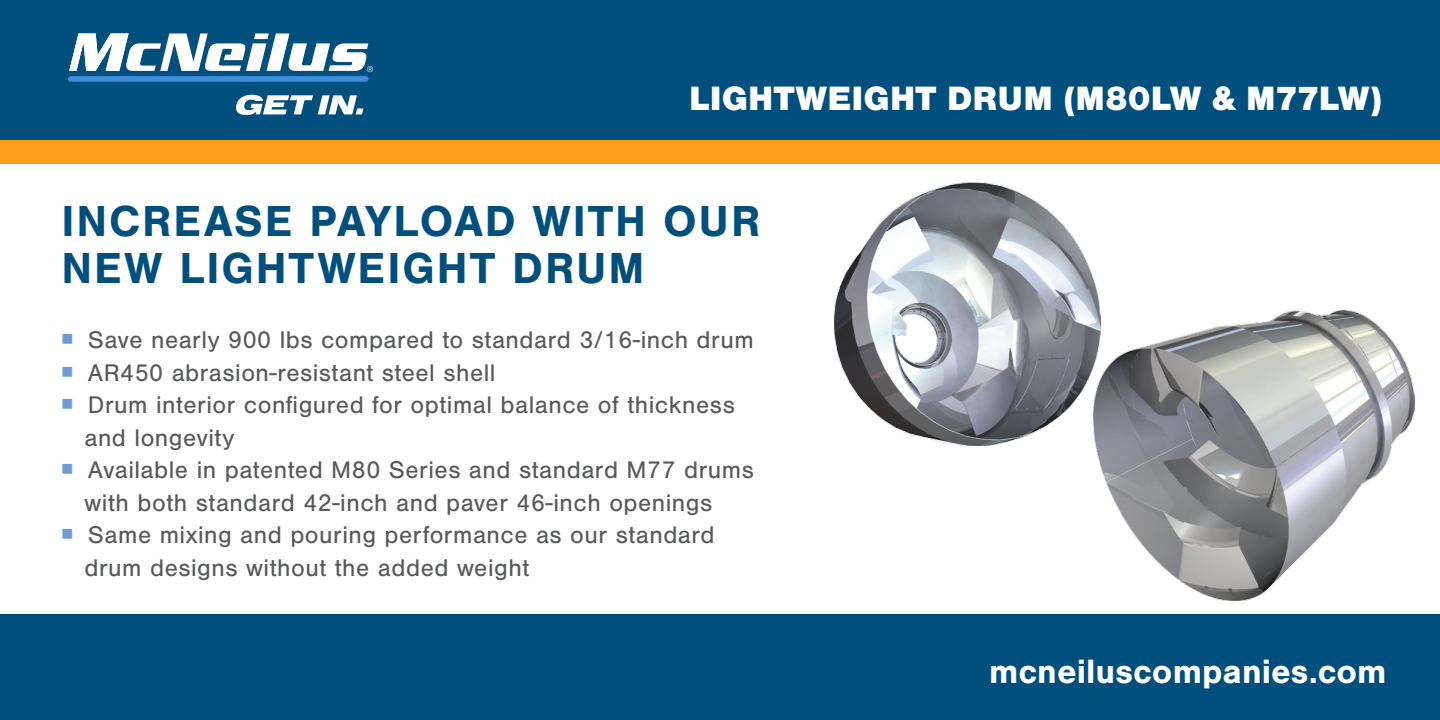
<style>
.page{position:relative;width:1440px;height:720px;background:#fff}
.page>*{position:absolute;margin:0;border:0;box-sizing:border-box;transform-origin:0 0}
.t1{font:700 45px/47.5px "Nimbus San";letter-spacing:.045em;color:#004f7d}
.t2{font:900 35px "Nimbus San";letter-spacing:.005em;color:#fff}
.t3{font:700 35px "Nimbus San";color:#fff}
.t4{font:25px/32.5px "Nimbus San";letter-spacing:.02em;color:#58595b}
</style>
<div class="page">
<div style="left:0;top:0;width:1440px;height:140px;background:#004f7d"></div>
<svg style="left:69px;top:33px;width:304px;height:39px"></svg>
<div style="left:68px;top:76px;width:301px;height:6px;background:#3e8ede;border-radius:3px"></div>
<svg style="left:235px;top:95px;width:128px;height:20px"></svg>
<img style="left:834px;top:182px;width:266px;height:264px">
<div style="left:0;top:615px;width:1440px;height:105px;background:#004f7d"></div>
<div style="left:0;top:140px;width:1440px;height:24px;background:#ff9e16"></div>
<img style="left:1094px;top:310px;width:321px;height:290px">
<h2 class="t2" style="left:689px;top:78px;width:695px">LIGHTWEIGHT DRUM (M80LW &amp; M77LW)</h2>
<h1 class="t1" style="left:61px;top:198px;width:700px">INCREASE PAYLOAD WITH OUR<br>NEW LIGHTWEIGHT DRUM</h1>
<p class="t4" style="left:84px;top:324px;width:671px">Save nearly 900 lbs compared to standard 3/16-inch drum AR450 abrasion-resistant steel shell<br>Drum interior configured for optimal balance of thickness and longevity<br>Available in patented M80 Series and standard M77 drums with both standard 42-inch and paver 46-inch openings Same mixing and pouring performance as our standard drum designs without the added weight</p>
<h2 class="t3" style="left:989px;top:651px;width:399px">mcneiluscompanies.com</h2>
</div>
